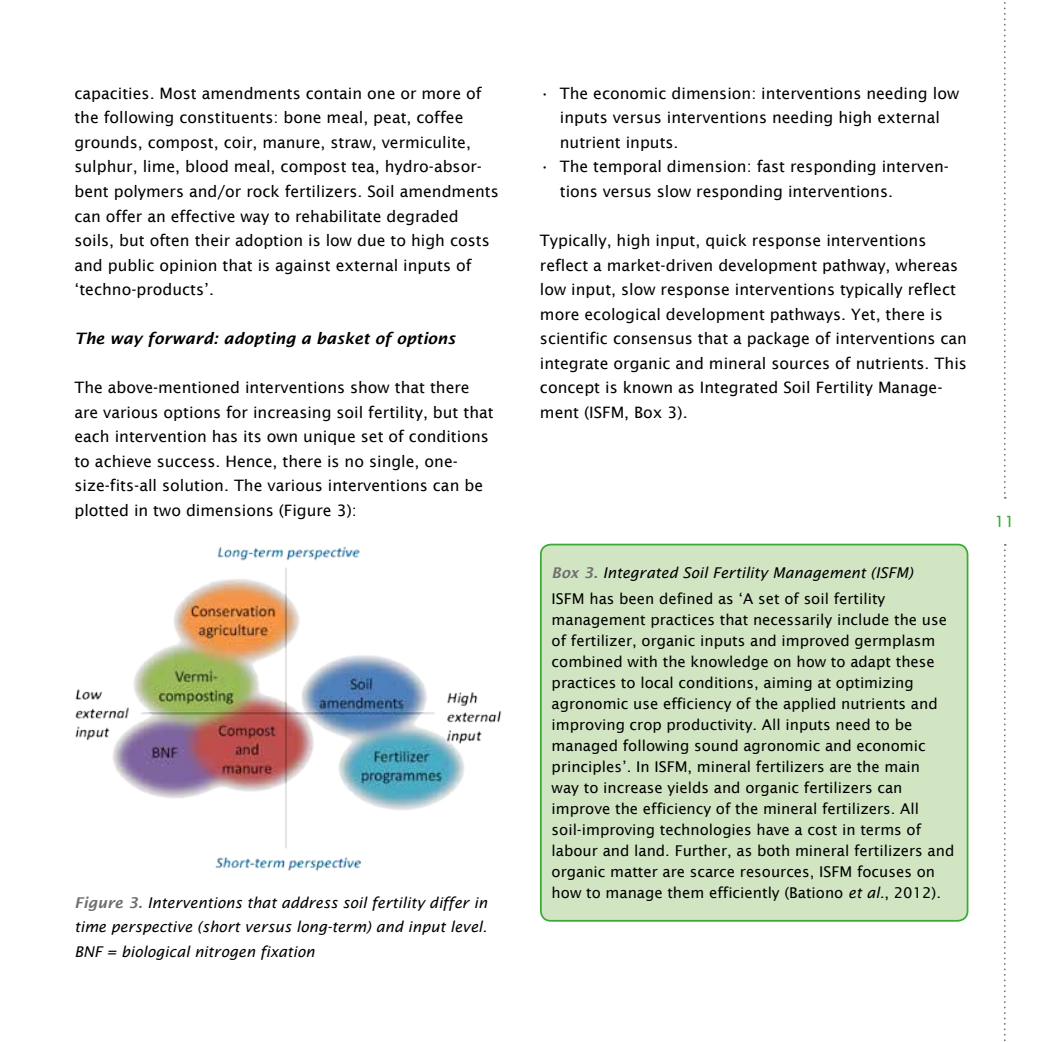
<style>
.page{position:relative;width:1042px;height:1042px;background:#fff}
.page>*{position:absolute;margin:0;border:0;box-sizing:border-box;transform-origin:0 0}
.t1{font:15.75px/24.5px "Lucida Sans";color:#000}
.t2{font:italic 600 15.75px "Lucida Sans";color:#000}
.t3{font:15.75px "Lucida Sans";color:#3aaa35}
.t4{font:14.88px/21px "Lucida Sans";color:#000}
.t5{font:italic 14.88px/24.5px "Lucida Sans";color:#000;text-align:justify}
.s1{font-weight:600;color:#706f6f}
.s2{font-weight:600;font-style:italic;color:#706f6f}
.s3{font-style:italic}
</style>
<div class="page">
<svg style="left:1004px;top:2px;width:2px;height:497px"></svg>
<svg style="left:1004px;top:544px;width:2px;height:497px"></svg>
<img style="left:75px;top:546px;width:427px;height:325px">
<div style="left:541px;top:544px;width:426px;height:377px;background:#d1e5c3;border-radius:10px"></div>
<div style="left:540px;top:544px;width:428px;height:377px;border:2px solid #3aaa35;border-radius:10px"></div>
<p class="t1" style="left:74px;top:81px;width:426px">capacities. Most amendments contain one or more of the following constituents: bone meal, peat, coffee grounds, compost, coir, manure, straw, vermiculite, sulphur, lime, blood meal, compost tea, hydro-absor&shy;bent polymers and/or rock fertilizers. Soil amendments can offer an effective way to rehabilitate degraded soils, but often their adoption is low due to high costs and public opinion that is against external inputs of ‘techno-products’.</p>
<p class="t2" style="left:74px;top:329px;width:383px">The way forward: adopting a basket of options</p>
<p class="t1" style="left:74px;top:375px;width:421px">The above-mentioned interventions show that there are various options for increasing soil fertility, but that each intervention has its own unique set of conditions to achieve success. Hence, there is no single, one&shy;size-fits-all solution. The various interventions can be plotted in two dimensions (Figure 3):</p>
<p class="t5" style="left:74px;top:890px;width:414px"><span class="s1">Figure 3.</span> Interventions that address soil fertility differ in time perspective (short versus long-term) and input level.<br>BNF = biological nitrogen fixation</p>
<p class="t1" style="left:560px;top:81px;width:401px;text-indent:-20px">• The economic dimension: interventions needing low inputs versus interventions needing high external nutrient inputs.</p>
<p class="t1" style="left:560px;top:155px;width:391px;text-indent:-20px">• The temporal dimension: fast responding interven&shy;tions versus slow responding interventions.</p>
<p class="t1" style="left:540px;top:228px;width:429px">Typically, high input, quick response interventions reflect a market-driven development pathway, whereas low input, slow response interventions typically reflect more ecological development pathways. Yet, there is scientific consensus that a package of interventions can integrate organic and mineral sources of nutrients. This concept is known as Integrated Soil Fertility Manage&shy;ment (ISFM, Box 3).</p>
<p class="t4" style="left:552px;top:560px;width:363px;line-height:25.9px"><span class="s2">Box 3.</span> <span class="s3">Integrated Soil Fertility Management (ISFM)<br></span>ISFM has been defined as ‘A set of soil fertility</p>
<p class="t4" style="left:552px;top:609px;width:404px">management practices that necessarily include the use of fertilizer, organic inputs and improved germplasm combined with the knowledge on how to adapt these practices to local conditions, aiming at optimizing agronomic use efficiency of the applied nutrients and improving crop productivity. All inputs need to be managed following sound agronomic and economic principles’. In ISFM, mineral fertilizers are the main<br>way to increase yields and organic fertilizers can improve the efficiency of the mineral fertilizers. All soil-improving technologies have a cost in terms of labour and land. Further, as both mineral fertilizers and organic matter are scarce resources, ISFM focuses on how to manage them efficiently (Bationo <span class="s3">et al.</span>, 2012).</p>
<p class="t3" style="left:995px;top:513px;width:21px">11</p>
</div>
